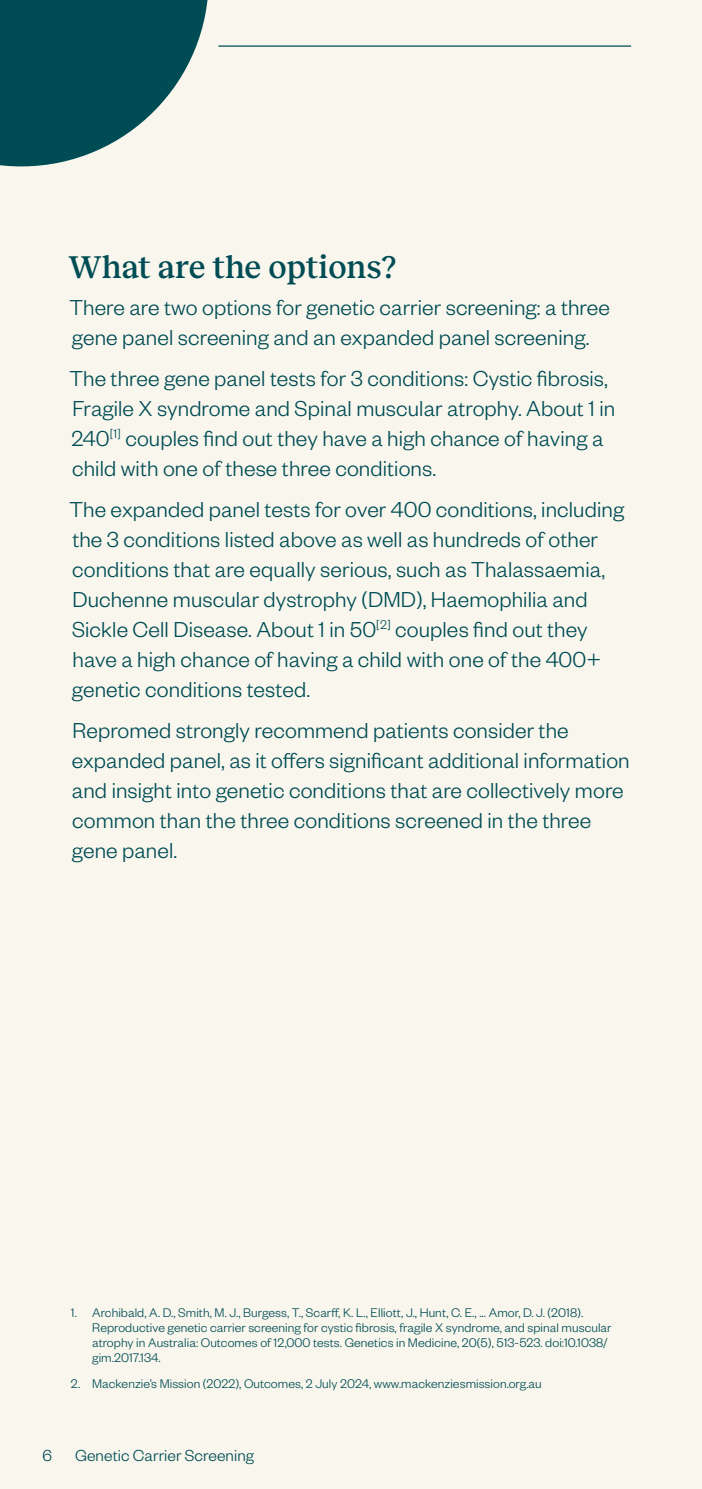
<style>
.page{position:relative;width:702px;height:1489px;background:#fff}
.page>*{position:absolute;margin:0;border:0;box-sizing:border-box;transform-origin:0 0}
._02__Heading{font:500 32.5px "Reckless";letter-spacing:-.005em;color:#004c55}
._05A__Body_copy{font:300 23.75px/30px "Founders Grotesk";letter-spacing:.005em;color:#004c55}
.t1{font:300 17.5px "Founders Grotesk";letter-spacing:.005em;color:#004c55}
.t2{font:300 13.75px/15px "Founders Grotesk";letter-spacing:.005em;color:#004c55}
</style>
<div class="page">
<div style="left:0;top:0;width:702px;height:1488px;background:#f9f7ed"></div>
<hr style="left:218px;top:45px;width:413px;height:2px;background:#004c55">
<svg style="left:0;top:0;width:208px;height:167px"></svg>
<p class="_02__Heading" style="left:69px;top:244px;width:329px">What are the options?</p>
<p class="_05A__Body_copy" style="left:69px;top:292px;width:542px">There are two options for genetic carrier screening: a three gene panel screening and an expanded panel screening.</p>
<p class="_05A__Body_copy" style="left:69px;top:362px;width:547px">The three gene panel tests for 3 conditions: Cystic fibrosis, Fragile X syndrome and Spinal muscular atrophy. About 1 in 240<sup>[1]</sup> couples find out they have a high chance of having a child with one of these three conditions.</p>
<p class="_05A__Body_copy" style="left:69px;top:493px;width:556px">The expanded panel tests for over 400 conditions, including the 3 conditions listed above as well as hundreds of other conditions that are equally serious, such as Thalassaemia, Duchenne muscular dystrophy (DMD), Haemophilia and Sickle Cell Disease. About 1 in 50<sup>[2]</sup> couples find out they have a high chance of having a child with one of the 400+ genetic conditions tested.</p>
<p class="_05A__Body_copy" style="left:72px;top:713px;width:559px">Repromed strongly recommend patients consider the expanded panel, as it offers significant additional information and insight into genetic conditions that are collectively more common than the three conditions screened in the three gene panel.</p>
<p class="t2" style="left:92px;top:1304px;width:521px;text-indent:-21px">1. Archibald, A. D., Smith, M. J., Burgess, T., Scarff, K. L., Elliott, J., Hunt, C. E., ... Amor, D. J. (2018).<br>Reproductive genetic carrier screening for cystic fibrosis, fragile X syndrome, and spinal muscular atrophy in Australia: Outcomes of 12,000 tests. Genetics in Medicine, 20(5), 513-523. doi:10.1038/ gim.2017.134.</p>
<p class="t2" style="left:71px;top:1375px;width:472px">2. Mackenzie’s Mission (2022), Outcomes, 2 July 2024, www.mackenziesmission.org.au</p>
<p class="t1" style="left:43px;top:1444px;width:11px">6</p>
<p class="t1" style="left:75px;top:1444px;width:180px">Genetic Carrier Screening</p>
</div>
